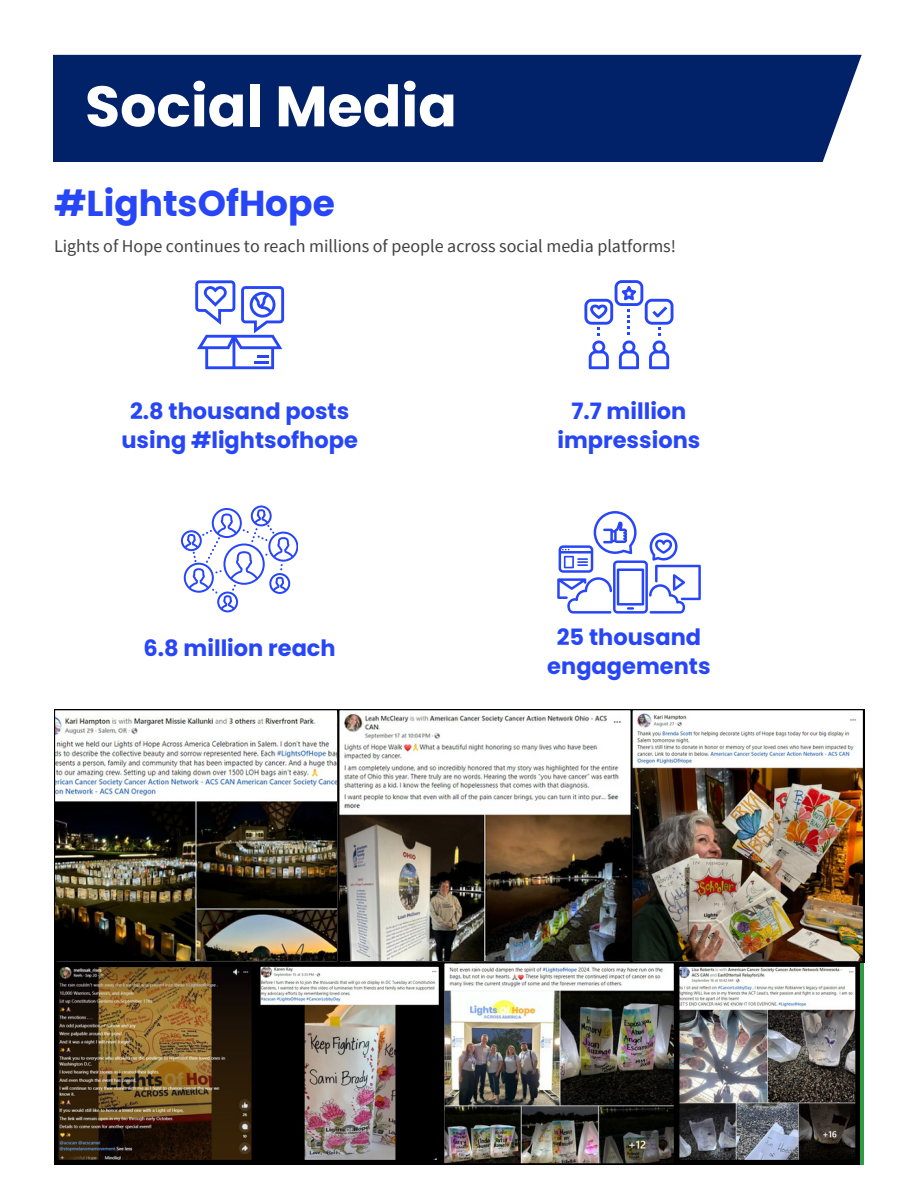
<style>
.page{position:relative;width:918px;height:1188px;background:#fff}
.page>*{position:absolute;margin:0;border:0;box-sizing:border-box;transform-origin:0 0}
.t1{font:700 57px "Poppins";color:#fff}
.t2{font:700 36px "Poppins";color:#2746f8}
.t3{font:700 22.5px/29.2px "Poppins";color:#2746f8;text-align:center}
.t4{font:18px "Source Sans Pro";color:#414042}
</style>
<div class="page">
<div style="left:53px;top:55px;width:809px;height:107px;background:#012169"></div>
<img style="left:54px;top:709px;width:284px;height:253px">
<img style="left:632px;top:709px;width:232px;height:253px">
<img style="left:338px;top:709px;width:294px;height:253px">
<img style="left:54px;top:962px;width:389px;height:202px">
<img style="left:675px;top:962px;width:184px;height:202px">
<img style="left:443px;top:962px;width:232px;height:202px">
<svg style="left:195px;top:280px;width:89px;height:89px"></svg>
<svg style="left:584px;top:280px;width:89px;height:89px"></svg>
<svg style="left:181px;top:506px;width:117px;height:106px"></svg>
<svg style="left:557px;top:511px;width:144px;height:102px"></svg>
<p class="t1" style="left:85px;top:66px;width:373px">Social Media</p>
<h2 class="t2" style="left:54px;top:178px;width:282px">#LightsOfHope</h2>
<h1 class="t4" style="left:54px;top:235px;width:624px">Lights of Hope continues to reach millions of people across social media platforms!</h1>
<p class="t3" style="left:121px;top:397px;width:238px">2.8 thousand posts using #lightsofhope</p>
<p class="t3" style="left:557px;top:397px;width:145px">7.7 million impressions</p>
<h3 class="t3" style="left:144px;top:634px;width:194px">6.8 million reach</h3>
<p class="t3" style="left:547px;top:622px;width:165px">25 thousand engagements</p>
</div>
